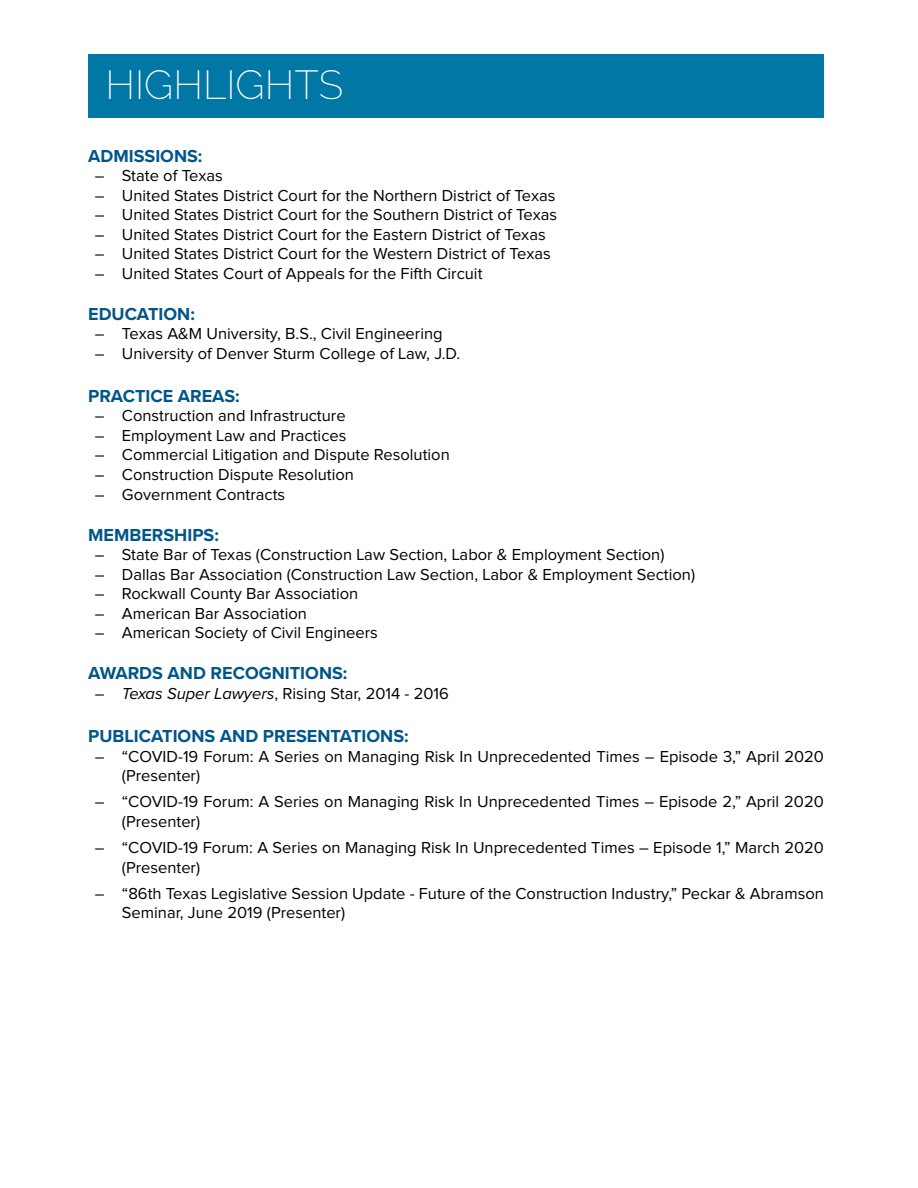
<style>
.page{position:relative;width:918px;height:1188px;background:#fff}
.page>*{position:absolute;margin:0;border:0;box-sizing:border-box;transform-origin:0 0}
.t1{font:200 40.5px "Raleway";color:#fff}
.t2{font:700 18px "Proxima Nova";color:#005589}
.t3{font:16.5px/19.5px "Proxima Nova";color:#000}
.s1{font-style:italic}
</style>
<div class="page">
<div style="left:88px;top:54px;width:736px;height:63px;background:#0077a4"></div>
<h1 class="t1" style="left:105px;top:61px;width:239px">HIGHLIGHTS</h1>
<p class="t2" style="left:88px;top:145px;width:116px">ADMISSIONS:</p>
<p class="t3" style="left:95px;top:166px;width:129px">– State of Texas</p>
<p class="t3" style="left:95px;top:186px;width:462px">– United States District Court for the Northern District of Texas</p>
<p class="t3" style="left:95px;top:205px;width:464px">– United States District Court for the Southern District of Texas</p>
<p class="t3" style="left:95px;top:225px;width:452px">– United States District Court for the Eastern District of Texas</p>
<p class="t3" style="left:95px;top:244px;width:457px">– United States District Court for the Western District of Texas</p>
<p class="t3" style="left:95px;top:264px;width:389px">– United States Court of Appeals for the Fifth Circuit</p>
<p class="t2" style="left:88px;top:303px;width:108px">EDUCATION:</p>
<p class="t3" style="left:95px;top:324px;width:349px">– Texas A&amp;M University, B.S., Civil Engineering</p>
<p class="t3" style="left:95px;top:344px;width:367px">– University of Denver Sturm College of Law, J.D.</p>
<p class="t2" style="left:88px;top:385px;width:153px">PRACTICE AREAS:</p>
<p class="t3" style="left:95px;top:407px;width:252px">– Construction and Infrastructure</p>
<p class="t3" style="left:95px;top:426px;width:253px">– Employment Law and Practices</p>
<p class="t3" style="left:95px;top:446px;width:356px">– Commercial Litigation and Dispute Resolution</p>
<p class="t3" style="left:95px;top:465px;width:261px">– Construction Dispute Resolution</p>
<p class="t3" style="left:95px;top:485px;width:192px">– Government Contracts</p>
<p class="t2" style="left:88px;top:524px;width:132px">MEMBERSHIPS:</p>
<p class="t3" style="left:95px;top:545px;width:571px">– State Bar of Texas (Construction Law Section, Labor &amp; Employment Section)</p>
<p class="t3" style="left:95px;top:565px;width:602px">– Dallas Bar Association (Construction Law Section, Labor &amp; Employment Section)</p>
<p class="t3" style="left:95px;top:584px;width:265px">– Rockwall County Bar Association</p>
<p class="t3" style="left:95px;top:604px;width:214px">– American Bar Association</p>
<p class="t3" style="left:95px;top:624px;width:284px">– American Society of Civil Engineers</p>
<p class="t2" style="left:88px;top:663px;width:261px">AWARDS AND RECOGNITIONS:</p>
<p class="t3" style="left:95px;top:684px;width:355px">– <span class="s1">Texas Super Lawyers</span>, Rising Star, 2014 - 2016</p>
<p class="t2" style="left:88px;top:725px;width:322px">PUBLICATIONS AND PRESENTATIONS:</p>
<p class="t3" style="left:122px;top:747px;width:704px;text-indent:-27px">– “COVID-19 Forum: A Series on Managing Risk In Unprecedented Times – Episode 3,” April 2020 (Presenter)</p>
<p class="t3" style="left:122px;top:793px;width:703px;text-indent:-27px">– “COVID-19 Forum: A Series on Managing Risk In Unprecedented Times – Episode 2,” April 2020 (Presenter)</p>
<p class="t3" style="left:122px;top:838px;width:704px;text-indent:-27px">– “COVID-19 Forum: A Series on Managing Risk In Unprecedented Times – Episode 1,” March 2020 (Presenter)</p>
<p class="t3" style="left:122px;top:884px;width:703px;text-indent:-27px">– “86th Texas Legislative Session Update - Future of the Construction Industry,” Peckar &amp; Abramson<br>Seminar, June 2019 (Presenter)</p>
</div>
